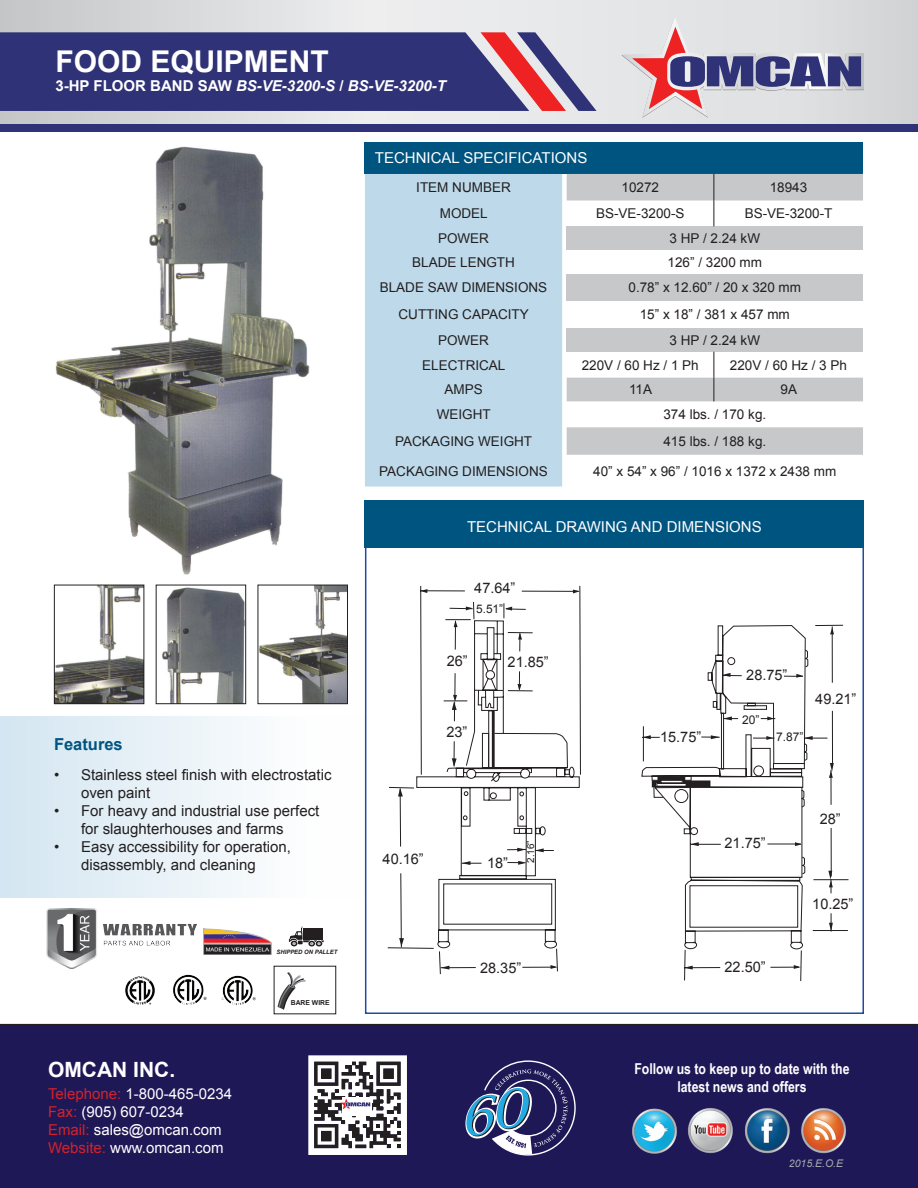
<style>
.page{position:relative;width:918px;height:1188px;background:#fff}
.page>*{position:absolute;margin:0;border:0;box-sizing:border-box;transform-origin:0 0}
.t1{font:700 30px "Arial";color:#fff}
.t2{font:700 21px "Arial";color:#fff}
.t3{font:700 16.5px "Arial";color:#005480}
.t4{font:15px/18px "Arial";color:#231f20;text-align:center}
.t5{font:15px "Arial";color:#fff}
.t6{font:700 15px/18px "Arial Narrow";color:#fff;text-align:center}
.t7{font:italic 700 15px "Arial";color:#fff}
.t8{font:14.55px "Arial";color:#231f20}
.t9{font:13.5px "Arial";color:#231f20}
.t10{font:12px "Arial";color:#231f20}
.t11{font:11.85px "Arial";color:#231f20}
.t12{font:italic 10.5px "Arial";color:#a8a9ad}
.t13{font:9.9px "Arial";color:#231f20}
.t14{font:700 6.75px "Arial";color:#231f20}
.t15{font:italic 700 6px "Arial";color:#231f20}
.s1{font-style:normal}
.s2{color:#d1232a}
</style>
<div class="page">
<div style="left:0;top:1024px;width:918px;height:164px;background:#1f1857"></div>
<img style="left:630px;top:1097px;width:238px;height:66px">
<svg style="left:465px;top:1060px;width:111px;height:96px;background:#464b7d"></svg>
<svg style="left:308px;top:1055px;width:98px;height:100px"></svg>
<svg style="left:0;top:0;width:918px;height:124px;background:#dddee0"></svg>
<svg style="left:0;top:32px;width:597px;height:79px;background:#49437e"></svg>
<div style="left:0;top:124px;width:918px;height:7px;background:#2f3276"></div>
<svg style="left:621px;top:16px;width:243px;height:102px;background:#c1b6c4"></svg>
<svg style="left:0;top:717px;width:365px;height:181px"></svg>
<div style="left:365px;top:544px;width:499px;height:470px;background:#fff;border:2px solid #1e4da0"></div>
<div style="left:365px;top:500px;width:499px;height:48px;background:#005480"></div>
<img style="left:56px;top:587px;width:86px;height:115px">
<div style="left:54px;top:585px;width:90px;height:119px;border:1px solid #231f20"></div>
<img style="left:162px;top:587px;width:82px;height:115px">
<div style="left:156px;top:585px;width:90px;height:119px;border:1px solid #231f20"></div>
<img style="left:260px;top:587px;width:86px;height:115px">
<div style="left:258px;top:585px;width:90px;height:119px;border:1px solid #231f20"></div>
<div style="left:365px;top:142px;width:498px;height:32px;background:#005480"></div>
<div style="left:365px;top:174px;width:197px;height:313px;background:#bdd9ea"></div>
<div style="left:567px;top:226px;width:296px;height:24px;background:#c7c8ca"></div>
<div style="left:567px;top:274px;width:296px;height:27px;background:#c7c8ca"></div>
<div style="left:567px;top:328px;width:296px;height:24px;background:#c7c8ca"></div>
<svg style="left:567px;top:174px;width:296px;height:52px"></svg>
<svg style="left:567px;top:352px;width:296px;height:103px"></svg>
<svg style="left:387px;top:624px;width:462px;height:345px"></svg>
<svg style="left:398px;top:788px;width:5px;height:8px"></svg>
<svg style="left:399px;top:938px;width:5px;height:9px"></svg>
<svg style="left:419px;top:585px;width:162px;height:390px"></svg>
<img style="left:55px;top:146px;width:255px;height:429px">
<img style="left:203px;top:928px;width:69px;height:26px">
<img style="left:221px;top:975px;width:35px;height:31px">
<img style="left:173px;top:974px;width:34px;height:31px">
<img style="left:125px;top:976px;width:30px;height:29px">
<img style="left:47px;top:908px;width:150px;height:60px">
<svg style="left:289px;top:926px;width:35px;height:20px"></svg>
<svg style="left:278px;top:972px;width:28px;height:38px"></svg>
<p class="t1" style="left:55px;top:41px;width:275px">FOOD EQUIPMENT</p>
<p class="t7" style="left:55px;top:75px;width:392px"><span class="s1">3-HP FLOOR BAND SAW</span> BS-VE-3200-S <span class="s1">/</span> BS-VE-3200-T</p>
<p class="t5" style="left:375px;top:148px;width:214px">TECHNICAL SPECIFICATIONS</p>
<p class="t9" style="left:416px;top:179px;width:96px">ITEM NUMBER</p>
<p class="t9" style="left:622px;top:179px;width:39px">10272</p>
<p class="t9" style="left:770px;top:179px;width:39px">18943</p>
<p class="t9" style="left:440px;top:205px;width:50px">MODEL</p>
<p class="t9" style="left:596px;top:205px;width:90px">BS-VE-3200-S</p>
<p class="t9" style="left:745px;top:205px;width:89px">BS-VE-3200-T</p>
<p class="t9" style="left:438px;top:230px;width:53px">POWER</p>
<p class="t9" style="left:670px;top:230px;width:92px">3 HP / 2.24 kW</p>
<p class="t9" style="left:412px;top:253px;width:104px">BLADE LENGTH</p>
<p class="t9" style="left:668px;top:253px;width:96px">126” / 3200 mm</p>
<p class="t9" style="left:380px;top:279px;width:169px">BLADE SAW DIMENSIONS</p>
<p class="t9" style="left:629px;top:279px;width:174px">0.78” x 12.60” / 20 x 320 mm</p>
<p class="t9" style="left:399px;top:306px;width:132px">CUTTING CAPACITY</p>
<p class="t9" style="left:640px;top:306px;width:152px">15” x 18” / 381 x 457 mm</p>
<p class="t9" style="left:438px;top:331px;width:53px">POWER</p>
<p class="t9" style="left:670px;top:331px;width:92px">3 HP / 2.24 kW</p>
<p class="t9" style="left:422px;top:356px;width:85px">ELECTRICAL</p>
<p class="t9" style="left:582px;top:356px;width:119px">220V / 60 Hz / 1 Ph</p>
<p class="t9" style="left:730px;top:356px;width:119px">220V / 60 Hz / 3 Ph</p>
<p class="t9" style="left:444px;top:381px;width:40px">AMPS</p>
<p class="t9" style="left:629px;top:381px;width:25px">11A</p>
<p class="t9" style="left:781px;top:381px;width:18px">9A</p>
<p class="t9" style="left:437px;top:406px;width:55px">WEIGHT</p>
<p class="t9" style="left:663px;top:406px;width:104px">374 lbs. / 170 kg.</p>
<p class="t9" style="left:395px;top:432px;width:139px">PACKAGING WEIGHT</p>
<p class="t9" style="left:663px;top:432px;width:104px">415 lbs. / 188 kg.</p>
<p class="t9" style="left:379px;top:462px;width:170px">PACKAGING DIMENSIONS</p>
<p class="t9" style="left:593px;top:462px;width:245px">40” x 54” x 96” / 1016 x 1372 x 2438 mm</p>
<p class="t5" style="left:467px;top:517px;width:296px">TECHNICAL DRAWING AND DIMENSIONS</p>
<p class="t8" style="left:474px;top:578px;width:43px">47.64”</p>
<p class="t11" style="left:476px;top:602px;width:29px">5.51”</p>
<p class="t3" style="left:54px;top:734px;width:70px">Features</p>
<p class="t4" style="left:81px;top:766px;width:252px;text-align:left;text-indent:-27px">• Stainless steel finish with electrostatic oven paint</p>
<p class="t4" style="left:54px;top:802px;width:267px">• For heavy and industrial use perfect for slaughterhouses and farms</p>
<p class="t4" style="left:54px;top:838px;width:239px">• Easy accessibility for operation, disassembly, and cleaning</p>
<p class="t15" style="left:276px;top:947px;width:63px">SHIPPED ON PALLET</p>
<p class="t14" style="left:291px;top:998px;width:40px">BARE WIRE</p>
<p class="t8" style="left:447px;top:652px;width:22px">26”</p>
<p class="t8" style="left:508px;top:652px;width:43px">21.85”</p>
<p class="t8" style="left:446px;top:722px;width:22px">23”</p>
<p class="t8" style="left:383px;top:850px;width:43px">40.16”</p>
<p class="t8" style="left:487px;top:853px;width:22px">18”</p>
<p class="t13" style="left:524px;top:863px;width:24px;rotate:-90deg">2.16”</p>
<p class="t8" style="left:480px;top:959px;width:43px">28.35”</p>
<p class="t8" style="left:660px;top:727px;width:43px">15.75”</p>
<p class="t8" style="left:746px;top:665px;width:43px">28.75”</p>
<p class="t10" style="left:742px;top:712px;width:19px">20”</p>
<p class="t10" style="left:776px;top:729px;width:29px">7.87”</p>
<p class="t8" style="left:815px;top:689px;width:43px">49.21”</p>
<p class="t8" style="left:725px;top:834px;width:43px">21.75”</p>
<p class="t8" style="left:725px;top:957px;width:43px">22.50”</p>
<p class="t8" style="left:820px;top:809px;width:22px">28”</p>
<p class="t8" style="left:812px;top:895px;width:43px">10.25”</p>
<p class="t2" style="left:48px;top:1042px;width:129px">OMCAN INC.</p>
<p class="t5" style="left:48px;top:1084px;width:186px"><span class="s2">Telephone:</span> 1-800-465-0234</p>
<p class="t5" style="left:48px;top:1102px;width:137px"><span class="s2">Fax:</span> (905) 607-0234</p>
<p class="t5" style="left:48px;top:1120px;width:175px"><span class="s2">Email:</span> sales@omcan.com</p>
<p class="t5" style="left:48px;top:1138px;width:177px"><span class="s2">Website:</span> www.omcan.com</p>
<p class="t2" style="left:48px;top:1056px;width:129px">OMCAN INC.</p>
<p class="t6" style="left:634px;top:1059px;width:217px">Follow us to keep up to date with the latest news and offers</p>
<p class="t12" style="left:789px;top:1157px;width:56px">2015.E.O.E</p>
</div>
